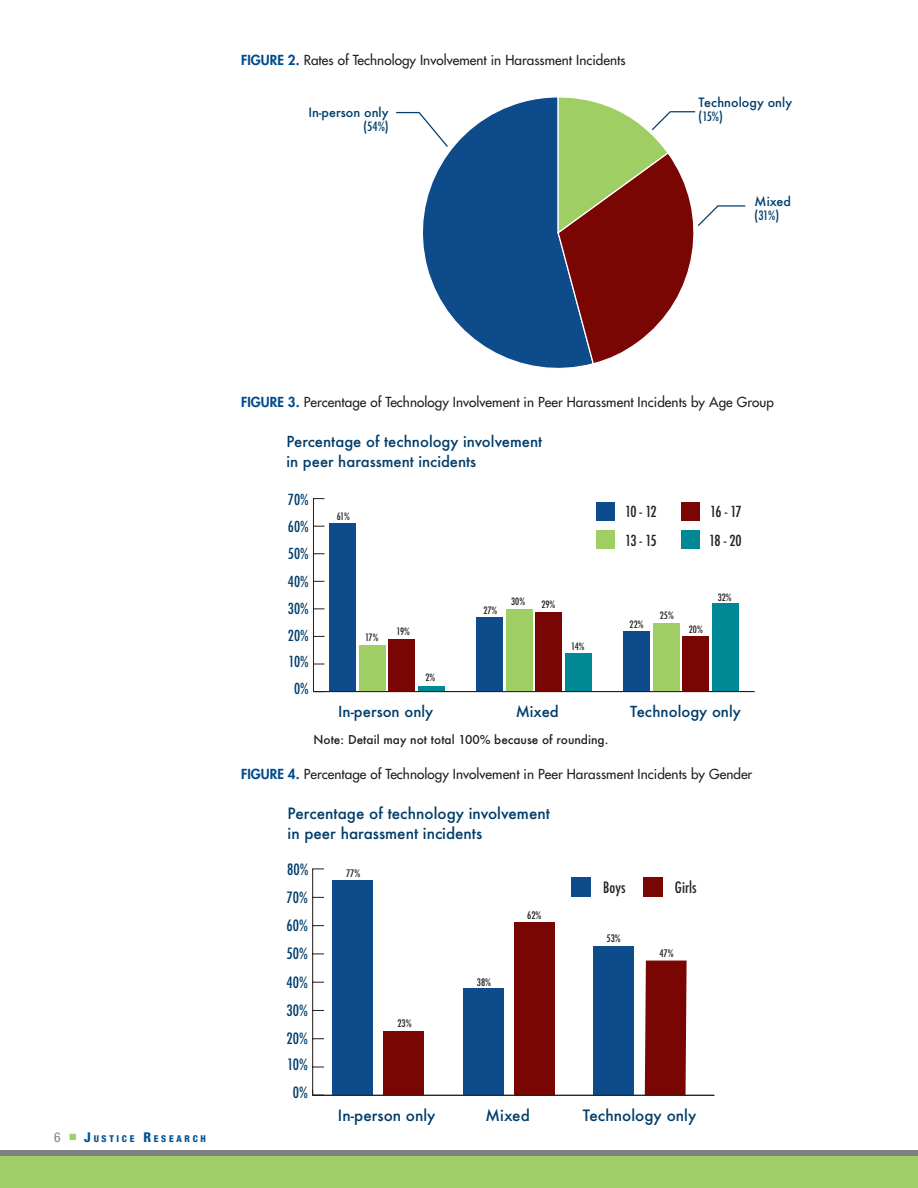
<style>
.page{position:relative;width:918px;height:1188px;background:#fff}
.page>*{position:absolute;margin:0;border:0;box-sizing:border-box;transform-origin:0 0}
.t1{font:500 15.3px/20.2px "Futura";color:#003d6a}
.t2{font:500 condensed 15.3px "Futura";color:#003d6a}
.t3{font:500 condensed 15.3px "Futura";color:#231f20}
.t4{font:500 14.85px/19.8px "Futura";color:#003d6a}
.t5{font:500 condensed 14.85px "Futura";color:#003d6a}
.t6{font:500 condensed 14.85px/28.7px "Futura";letter-spacing:-.06em;color:#231f20}
.t7{font:500 13.5px "Futura Std";letter-spacing:.005em;color:#231f20}
.t8{font:500 12.6px/13.8px "Futura";color:#003d6a}
.t9{font:500 11.85px "Futura";color:#231f20}
.t10{font:500 condensed 10.2px "Futura";color:#231f20}
.t11{font:500 condensed 9.9px "Futura";color:#231f20}
.t12{font:800 condensed 9.45px "Helvetica Neue LT Std";letter-spacing:.285em;color:#005294}
.s1{font-weight:800;color:#004a8d}
.s2{font-stretch:condensed}
.s3{font-weight:400;font-size:13.5px;color:#7e8083}
.s4{font-size:13.5px}
</style>
<div class="page">
<div style="left:0;top:1155px;width:918px;height:33px;background:#9fce66"></div>
<div style="left:0;top:1150px;width:918px;height:6px;background:#7e8083"></div>
<svg style="left:423px;top:97px;width:162px;height:271px"></svg>
<svg style="left:396px;top:111px;width:53px;height:37px"></svg>
<svg style="left:556px;top:97px;width:190px;height:268px"></svg>
<hr style="left:313px;top:498px;width:1px;height:194px;background:#231f20">
<div style="left:418px;top:686px;width:26px;height:6px;background:#008895"></div>
<div style="left:565px;top:653px;width:26px;height:39px;background:#008895"></div>
<div style="left:712px;top:603px;width:26px;height:89px;background:#008895"></div>
<div style="left:388px;top:639px;width:27px;height:53px;background:#7a0604"></div>
<div style="left:535px;top:612px;width:27px;height:80px;background:#7a0604"></div>
<div style="left:682px;top:636px;width:27px;height:56px;background:#7a0604"></div>
<div style="left:359px;top:645px;width:27px;height:47px;background:#9fce65"></div>
<div style="left:506px;top:609px;width:27px;height:83px;background:#9fce65"></div>
<div style="left:653px;top:623px;width:27px;height:69px;background:#9fce65"></div>
<div style="left:330px;top:523px;width:26px;height:169px;background:#0d4b8b"></div>
<div style="left:477px;top:617px;width:26px;height:75px;background:#0d4b8b"></div>
<div style="left:624px;top:631px;width:26px;height:61px;background:#0d4b8b"></div>
<hr style="left:313px;top:691px;width:441px;height:1px;background:#231f20">
<div style="left:596px;top:502px;width:19px;height:18px;background:#0d4b8b"></div>
<div style="left:596px;top:531px;width:19px;height:18px;background:#9fce65"></div>
<div style="left:681px;top:502px;width:19px;height:18px;background:#7a0604"></div>
<div style="left:681px;top:531px;width:19px;height:18px;background:#008895"></div>
<hr style="left:312px;top:869px;width:1px;height:226px;background:#231f20">
<div style="left:383px;top:1031px;width:41px;height:64px;background:#7a0604"></div>
<div style="left:514px;top:922px;width:41px;height:173px;background:#7a0604"></div>
<div style="left:645px;top:961px;width:42px;height:134px;background:#7a0604"></div>
<div style="left:333px;top:880px;width:40px;height:215px;background:#0d4b8b"></div>
<div style="left:463px;top:988px;width:41px;height:107px;background:#0d4b8b"></div>
<div style="left:594px;top:946px;width:40px;height:149px;background:#0d4b8b"></div>
<hr style="left:313px;top:1095px;width:401px;height:1px;background:#231f20">
<svg style="left:312px;top:1090px;width:12px;height:6px"></svg>
<div style="left:571px;top:877px;width:19px;height:19px;background:#0d4b8b"></div>
<div style="left:643px;top:877px;width:19px;height:19px;background:#7a0604"></div>
<p class="t7" style="left:241px;top:52px;width:386px"><span class="s1">FIGURE 2.</span> Rates of Technology Involvement in Harassment Incidents</p>
<p class="t8" style="left:308px;top:105px;width:82px;text-align:right">In-person only <span class="s2">(54%)</span></p>
<p class="t8" style="left:699px;top:95px;width:95px">Technology only <span class="s2">(15%)</span></p>
<p class="t8" style="left:755px;top:194px;width:38px">Mixed <span class="s2">(31%)</span></p>
<p class="t12" style="left:54px;top:1133px;width:153px"><span class="s3">6</span> <sup>■</sup> <span class="s4">J</span>USTICE <span class="s4">R</span>ESEARCH</p>
<p class="t7" style="left:241px;top:393px;width:534px"><span class="s1">FIGURE 3.</span> Percentage of Technology Involvement in Peer Harassment Incidents by Age Group</p>
<p class="t4" style="left:287px;top:431px;width:257px">Percentage of technology involvement in peer harassment incidents</p>
<p class="t5" style="left:288px;top:490px;width:22px">70%</p>
<p class="t5" style="left:288px;top:517px;width:22px">60%</p>
<p class="t5" style="left:288px;top:544px;width:22px">50%</p>
<p class="t5" style="left:288px;top:572px;width:22px">40%</p>
<p class="t5" style="left:288px;top:599px;width:22px">30%</p>
<p class="t5" style="left:288px;top:626px;width:22px">20%</p>
<p class="t5" style="left:289px;top:652px;width:22px">10%</p>
<p class="t5" style="left:294px;top:679px;width:16px">0%</p>
<p class="t11" style="left:337px;top:510px;width:15px">61%</p>
<p class="t6" style="left:625px;top:497px;width:33px">10 - 12<br>13 - 15</p>
<p class="t6" style="left:709px;top:497px;width:34px">16 - 17<br>18 - 20</p>
<p class="t11" style="left:365px;top:631px;width:15px">17%</p>
<p class="t11" style="left:397px;top:625px;width:15px">19%</p>
<p class="t11" style="left:425px;top:671px;width:11px">2%</p>
<p class="t11" style="left:484px;top:604px;width:15px">27%</p>
<p class="t11" style="left:511px;top:595px;width:15px">30%</p>
<p class="t11" style="left:541px;top:598px;width:15px">29%</p>
<p class="t11" style="left:571px;top:640px;width:15px">14%</p>
<p class="t11" style="left:630px;top:618px;width:15px">22%</p>
<p class="t11" style="left:660px;top:609px;width:15px">25%</p>
<p class="t11" style="left:689px;top:623px;width:15px">20%</p>
<p class="t11" style="left:718px;top:591px;width:15px">32%</p>
<p class="t4" style="left:338px;top:701px;width:97px">In-person only</p>
<p class="t4" style="left:516px;top:701px;width:45px">Mixed</p>
<p class="t4" style="left:630px;top:701px;width:112px">Technology only</p>
<p class="t9" style="left:313px;top:732px;width:296px">Note: Detail may not total 100% because of rounding.</p>
<p class="t7" style="left:241px;top:766px;width:513px"><span class="s1">FIGURE 4.</span> Percentage of Technology Involvement in Peer Harassment Incidents by Gender</p>
<p class="t1" style="left:288px;top:803px;width:264px">Percentage of technology involvement in peer harassment incidents</p>
<p class="t2" style="left:287px;top:860px;width:23px">80%</p>
<p class="t10" style="left:346px;top:867px;width:16px">77%</p>
<p class="t2" style="left:286px;top:888px;width:23px">70%</p>
<p class="t2" style="left:286px;top:916px;width:23px">60%</p>
<p class="t2" style="left:286px;top:944px;width:23px">50%</p>
<p class="t2" style="left:286px;top:972px;width:23px">40%</p>
<p class="t2" style="left:286px;top:1001px;width:23px">30%</p>
<p class="t2" style="left:286px;top:1028px;width:23px">20%</p>
<p class="t2" style="left:287px;top:1055px;width:22px">10%</p>
<p class="t2" style="left:293px;top:1083px;width:17px">0%</p>
<p class="t10" style="left:397px;top:1017px;width:16px">23%</p>
<p class="t10" style="left:477px;top:975px;width:16px">38%</p>
<p class="t10" style="left:527px;top:908px;width:16px">62%</p>
<p class="t3" style="left:603px;top:877px;width:24px">Boys</p>
<p class="t3" style="left:675px;top:877px;width:23px">Girls</p>
<p class="t10" style="left:607px;top:932px;width:16px">53%</p>
<p class="t10" style="left:660px;top:947px;width:15px">47%</p>
<p class="t1" style="left:338px;top:1105px;width:99px">In-person only</p>
<p class="t1" style="left:486px;top:1105px;width:46px">Mixed</p>
<p class="t1" style="left:583px;top:1105px;width:115px">Technology only</p>
</div>
